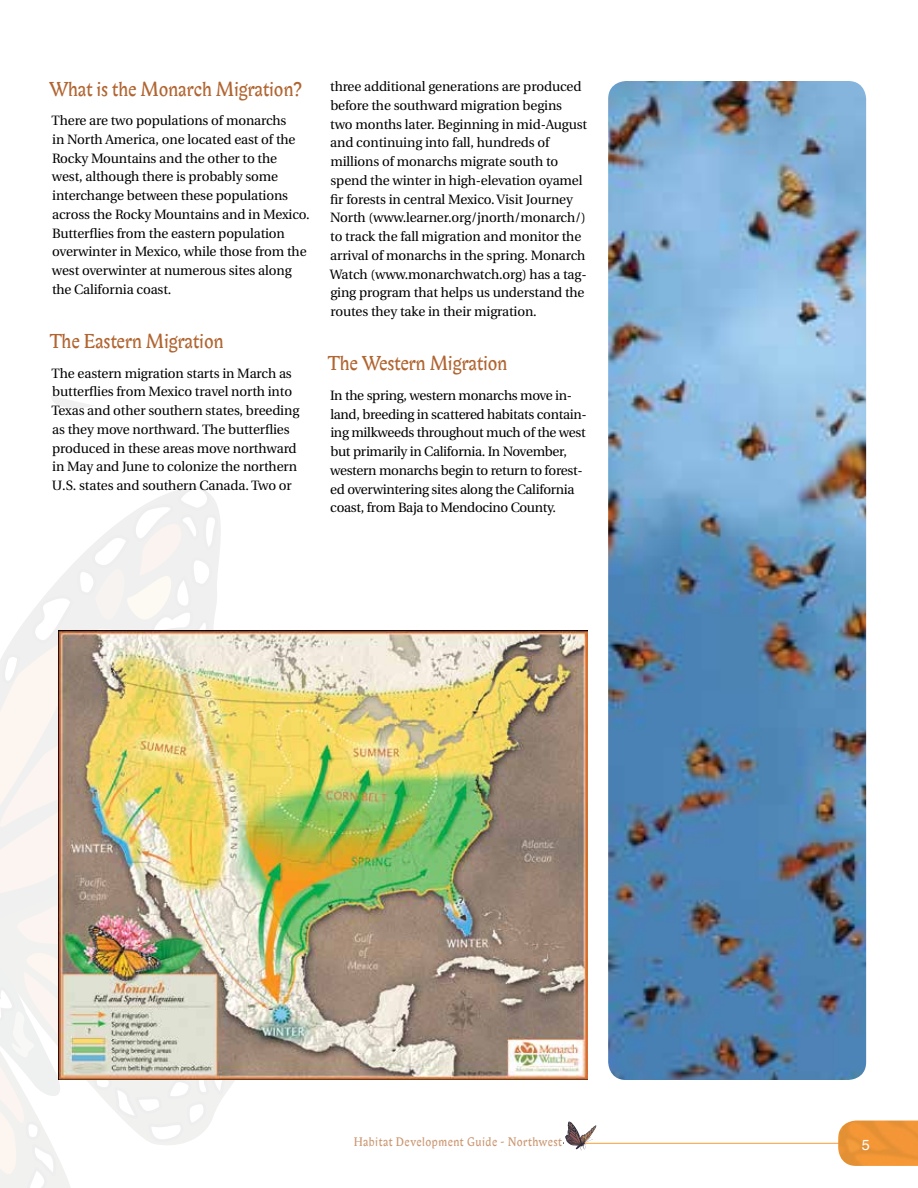
<style>
.page{position:relative;width:918px;height:1188px;background:#fff}
.page>*{position:absolute;margin:0;border:0;box-sizing:border-box;transform-origin:0 0}
.t1{font:19.5px "Biblon ITC";color:#b16531}
.t2{font:15px "Alpist Primer";color:#fff}
.t3{font:13.5px/18.8px "Utopia";letter-spacing:-.01em;color:#000}
.t4{font:12px "Biblon ITC";letter-spacing:.04em;color:#cb9772}
</style>
<div class="page">
<hr style="left:575px;top:1143px;width:270px;height:1px;background:#f99d38">
<img style="left:838px;top:1121px;width:80px;height:45px">
<svg style="left:565px;top:1121px;width:32px;height:30px"></svg>
<svg style="left:0;top:486px;width:279px;height:702px"></svg>
<svg style="left:51px;top:396px;width:42px;height:12px"></svg>
<img style="left:58px;top:630px;width:530px;height:449px">
<img style="left:608px;top:81px;width:258px;height:999px">
<h1 class="t1" style="left:49px;top:78px;width:254px">What is the Monarch Migration?</h1>
<p class="t3" style="left:52px;top:111px;width:260px">There are two populations of monarchs<br>in North America, one located east of the Rocky Mountains and the other to the west, although there is probably some interchange between these populations across the Rocky Mountains and in Mexico.<br>Butterflies from the eastern population overwinter in Mexico, while those from the west overwinter at numerous sites along the California coast.</p>
<h1 class="t1" style="left:50px;top:330px;width:175px">The Eastern Migration</h1>
<p class="t3" style="left:52px;top:364px;width:249px">The eastern migration starts in March as butterflies from Mexico travel north into Texas and other southern states, breeding as they move northward. The butterflies produced in these areas move northward in May and June to colonize the northern U.S. states and southern Canada. Two or</p>
<p class="t3" style="left:330px;top:77px;width:259px">three additional generations are produced before the southward migration begins two months later. Beginning in mid-August and continuing into fall, hundreds of millions of monarchs migrate south to spend the winter in high-elevation oyamel fir forests in central Mexico. Visit Journey North (www.learner.org/jnorth/monarch/) to track the fall migration and monitor the arrival of monarchs in the spring. Monarch Watch (www.monarchwatch.org) has a tag&shy;ging program that helps us understand the routes they take in their migration.</p>
<h1 class="t1" style="left:328px;top:352px;width:181px">The Western Migration</h1>
<p class="t3" style="left:330px;top:386px;width:258px">In the spring, western monarchs move in&shy;land, breeding in scattered habitats contain&shy;ing milkweeds throughout much of the west but primarily in California. In November, western monarchs begin to return to forest&shy;ed overwintering sites along the California coast, from Baja to Mendocino County.</p>
<p class="t4" style="left:354px;top:1135px;width:210px">Habitat Development Guide - Northwest</p>
<p class="t2" style="left:861px;top:1136px;width:10px">5</p>
</div>
